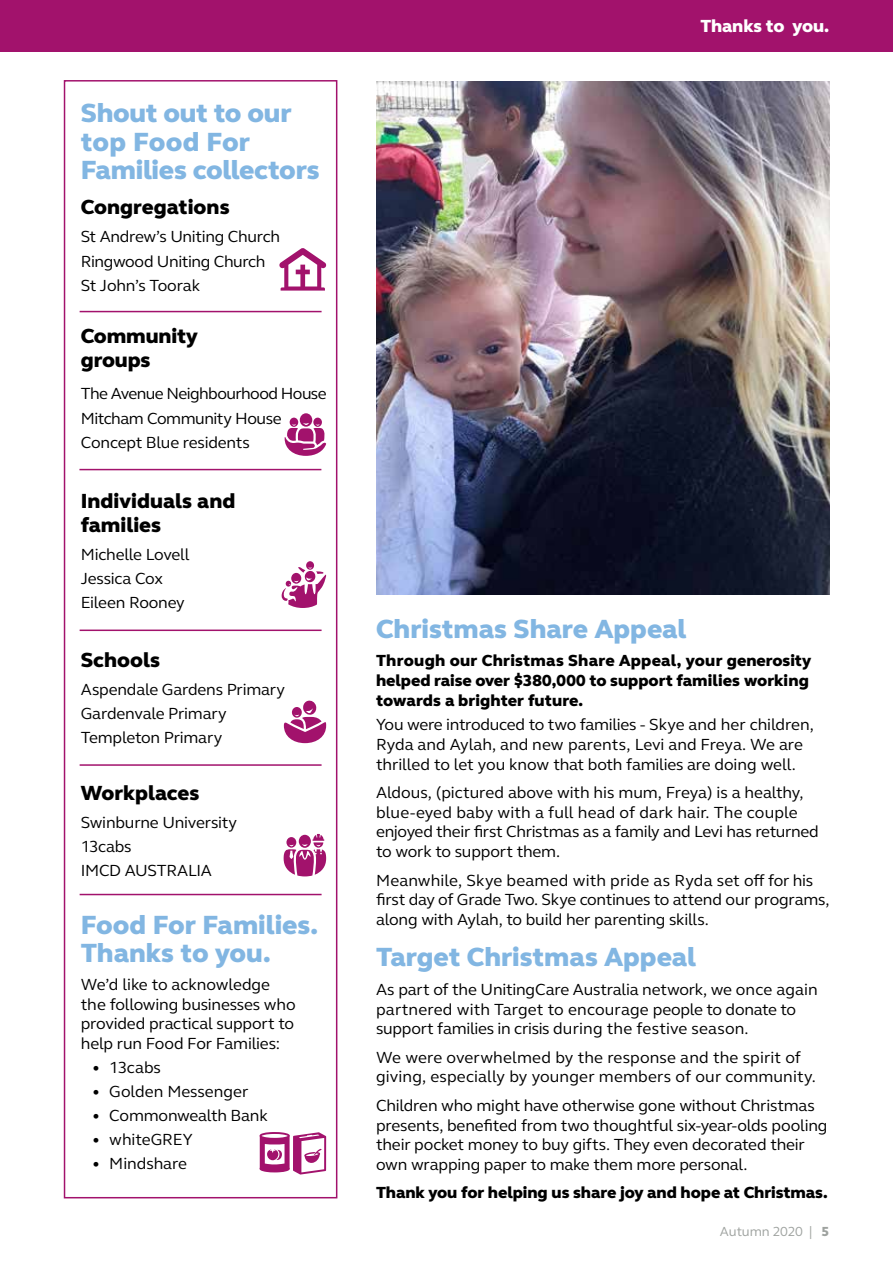
<style>
.page{position:relative;width:893px;height:1263px;background:#fff}
.page>*{position:absolute;margin:0;border:0;box-sizing:border-box;transform-origin:0 0}
.t1{font:800 27px/28.5px "FS Elliot Pro";color:#82b6e2}
.t2{font:800 21px/24px "FS Elliot Pro";color:#000}
.t3{font:800 18px "FS Elliot Pro";letter-spacing:-.005em;color:#fff}
.t4{font:16.5px/19.8px "FS Elliot Pro";letter-spacing:-.01em;color:#000}
.t5{font:800 16.5px/19.8px "FS Elliot Pro";color:#000}
.t6{font:16.5px/19.8px "FS Elliot Pro";letter-spacing:.01em;color:#000}
.t7{font:16.5px/24px "FS Elliot Pro";letter-spacing:-.03em;color:#000}
.t8{font:13.5px "FS Elliot Pro";letter-spacing:-.01em;color:#9ea29f}
.s1{font-weight:800}
</style>
<div class="page">
<img style="left:376px;top:81px;width:453px;height:513px">
<div style="left:0;top:0;width:893px;height:51px;background:#a2126c"></div>
<div style="left:64px;top:80px;width:273px;height:1118px;background:#fff;border:2px solid #a2126c"></div>
<hr style="left:80px;top:311px;width:242px;height:1px;background:#a2126c">
<hr style="left:80px;top:764px;width:242px;height:2px;background:#a2126c">
<hr style="left:80px;top:894px;width:242px;height:1px;background:#a2126c">
<hr style="left:79px;top:469px;width:242px;height:1px;background:#a2126c">
<hr style="left:80px;top:629px;width:242px;height:2px;background:#a2126c">
<svg style="left:284px;top:700px;width:42px;height:43px"></svg>
<svg style="left:282px;top:561px;width:45px;height:47px"></svg>
<svg style="left:284px;top:834px;width:42px;height:42px"></svg>
<svg style="left:279px;top:248px;width:48px;height:43px"></svg>
<svg style="left:285px;top:413px;width:41px;height:43px"></svg>
<svg style="left:259px;top:1132px;width:67px;height:42px"></svg>
<h1 class="t1" style="left:81px;top:98px;width:240px">Shout out to our top Food For<br>Families collectors</h1>
<p class="t2" style="left:81px;top:195px;width:150px">Congregations</p>
<p class="t4" style="left:81px;top:224px;width:201px;line-height:24px">St Andrew’s Uniting Church<br>Ringwood Uniting Church<br>St John’s Toorak</p>
<p class="t2" style="left:81px;top:324px;width:118px">Community groups</p>
<p class="t7" style="left:81px;top:381px;width:247px">The Avenue Neighbourhood House<br>Mitcham Community House<br>Concept Blue residents</p>
<p class="t2" style="left:81px;top:488px;width:156px">Individuals and families</p>
<p class="t4" style="left:81px;top:542px;width:110px;line-height:24px">Michelle Lovell<br>Jessica Cox<br>Eileen Rooney</p>
<p class="t2" style="left:81px;top:647px;width:81px">Schools</p>
<p class="t4" style="left:81px;top:677px;width:206px;line-height:24px">Aspendale Gardens Primary<br>Gardenvale Primary<br>Templeton Primary</p>
<p class="t2" style="left:81px;top:781px;width:120px">Workplaces</p>
<p class="t4" style="left:81px;top:810px;width:158px;line-height:24px">Swinburne University<br>13cabs<br>IMCD AUSTRALIA</p>
<h1 class="t1" style="left:81px;top:910px;width:239px">Food For Families.<br>Thanks to you.</h1>
<p class="t4" style="left:81px;top:975px;width:216px">We’d like to acknowledge the following businesses who provided practical support to help run Food For Families:</p>
<p class="t4" style="left:92px;top:1057px;width:70px">• 13cabs</p>
<p class="t4" style="left:92px;top:1081px;width:158px">• Golden Messenger</p>
<p class="t4" style="left:92px;top:1105px;width:177px">• Commonwealth Bank</p>
<p class="t4" style="left:92px;top:1129px;width:102px">• whiteGREY</p>
<p class="t4" style="left:92px;top:1153px;width:96px">• Mindshare</p>
<p class="t3" style="left:700px;top:14px;width:130px">Thanks to you.</p>
<h1 class="t1" style="left:376px;top:614px;width:312px">Christmas Share Appeal</h1>
<p class="t5" style="left:376px;top:651px;width:436px">Through our Christmas Share Appeal, your generosity helped raise over $380,000 to support families working towards a brighter future.</p>
<p class="t4" style="left:376px;top:714px;width:439px">You were introduced to two families - Skye and her children,<br>Ryda and Aylah, and new parents, Levi and Freya. We are thrilled to let you know that both families are doing well.</p>
<p class="t4" style="left:376px;top:782px;width:444px">Aldous, (pictured above with his mum, Freya) is a healthy, blue-eyed baby with a full head of dark hair. The couple enjoyed their first Christmas as a family and Levi has returned to work to support them.</p>
<p class="t4" style="left:376px;top:870px;width:455px">Meanwhile, Skye beamed with pride as Ryda set off for his first day of Grade Two. Skye continues to attend our programs, along with Aylah, to build her parenting skills.</p>
<h1 class="t1" style="left:376px;top:943px;width:321px">Target Christmas Appeal</h1>
<p class="t4" style="left:376px;top:979px;width:443px">As part of the UnitingCare Australia network, we once again partnered with Target to encourage people to donate to support families in crisis during the festive season.</p>
<p class="t6" style="left:376px;top:1047px;width:441px">We were overwhelmed by the response and the spirit of giving, especially by younger members of our community.</p>
<p class="t4" style="left:376px;top:1095px;width:453px">Children who might have otherwise gone without Christmas presents, benefited from two thoughtful six-year-olds pooling their pocket money to buy gifts. They even decorated their own wrapping paper to make them more personal.</p>
<p class="t5" style="left:376px;top:1183px;width:453px">Thank you for helping us share joy and hope at Christmas.</p>
<p class="t8" style="left:720px;top:1222px;width:111px">Autumn 2020 | <span class="s1">5</span></p>
</div>
